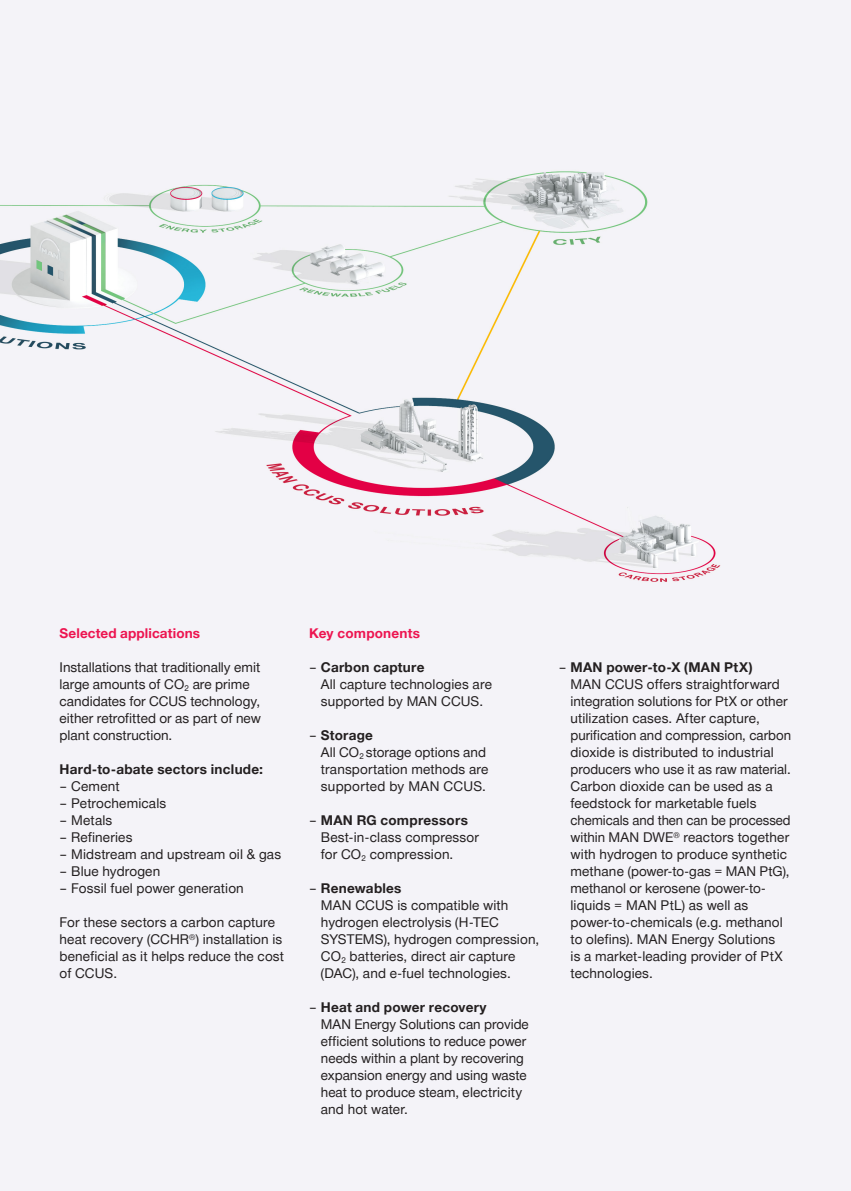
<style>
.page{position:relative;width:851px;height:1191px;background:#fff}
.page>*{position:absolute;margin:0;border:0;box-sizing:border-box;transform-origin:0 0}
.A4_21_Copy{font:13.5px/17px "Man Global";letter-spacing:.005em;color:#231f20}
.A4_14_Headline_5{font:700 13.5px "Man Global";letter-spacing:.01em;color:#ed1450}
.A4_21_Copy-2{font:700 13.5px "Man Global";letter-spacing:.02em;color:#231f20}
.s1{font-weight:700}
</style>
<div class="page">
<div style="left:0;top:0;width:850px;height:1191px;background:#f4f3f8"></div>
<p class="A4_14_Headline_5" style="left:60px;top:625px;width:142px">Selected applications</p>
<p class="A4_21_Copy" style="left:60px;top:659px;width:203px">Installations that traditionally emit large amounts of CO<sub>2</sub> are prime candidates for CCUS technology, either retrofitted or as part of new plant construction.</p>
<p class="A4_21_Copy-2" style="left:60px;top:761px;width:205px">Hard-to-abate sectors include:</p>
<p class="A4_21_Copy" style="left:60px;top:778px;width:62px">– Cement</p>
<p class="A4_21_Copy" style="left:60px;top:795px;width:108px">– Petrochemicals</p>
<p class="A4_21_Copy" style="left:60px;top:812px;width:54px">– Metals</p>
<p class="A4_21_Copy" style="left:60px;top:829px;width:74px">– Refineries</p>
<p class="A4_21_Copy" style="left:60px;top:846px;width:223px">– Midstream and upstream oil &amp; gas</p>
<p class="A4_21_Copy" style="left:60px;top:863px;width:102px">– Blue hydrogen</p>
<p class="A4_21_Copy" style="left:60px;top:880px;width:186px">– Fossil fuel power generation</p>
<p class="A4_21_Copy" style="left:60px;top:914px;width:226px">For these sectors a carbon capture heat recovery (CCHR<sup>®</sup>) installation is beneficial as it helps reduce the cost of CCUS.</p>
<p class="A4_14_Headline_5" style="left:309px;top:625px;width:112px">Key components</p>
<p class="A4_21_Copy" style="left:321px;top:659px;width:172px;text-indent:-12px">– <span class="s1">Carbon capture<br></span>All capture technologies are supported by MAN CCUS.</p>
<p class="A4_21_Copy" style="left:321px;top:727px;width:169px;text-indent:-12px">– <span class="s1">Storage<br></span>All CO<sub>2</sub> storage options and transportation methods are supported by MAN CCUS.</p>
<p class="A4_21_Copy" style="left:321px;top:812px;width:159px;text-indent:-12px">– <span class="s1">MAN RG compressors<br></span>Best-in-class compressor for CO<sub>2</sub> compression.</p>
<p class="A4_21_Copy" style="left:321px;top:880px;width:220px;text-indent:-12px">– <span class="s1">Renewables<br></span>MAN CCUS is compatible with hydrogen electrolysis (H-TEC<br>SYSTEMS), hydrogen compression,<br>CO<sub>2</sub> batteries, direct air capture (DAC), and e-fuel technologies.</p>
<p class="A4_21_Copy" style="left:321px;top:999px;width:209px;text-indent:-12px">– <span class="s1">Heat and power recovery<br></span>MAN Energy Solutions can provide efficient solutions to reduce power needs within a plant by recovering expansion energy and using waste heat to produce steam, electricity and hot water.</p>
<p class="A4_21_Copy" style="left:570px;top:659px;width:222px;text-indent:-12px">– <span class="s1">MAN power-to-X (MAN PtX)<br></span>MAN CCUS offers straightforward integration solutions for PtX or other utilization cases. After capture, purification and compression, carbon dioxide is distributed to industrial producers who use it as raw material.<br>Carbon dioxide can be used as a feedstock for marketable fuels chemicals and then can be processed within MAN DWE<sup>®</sup> reactors together with hydrogen to produce synthetic methane (power-to-gas = MAN PtG), methanol or kerosene (power-to&shy;liquids = MAN PtL) as well as power-to-chemicals (e.g. methanol to olefins). MAN Energy Solutions<br>is a market-leading provider of PtX technologies.</p>
</div>
